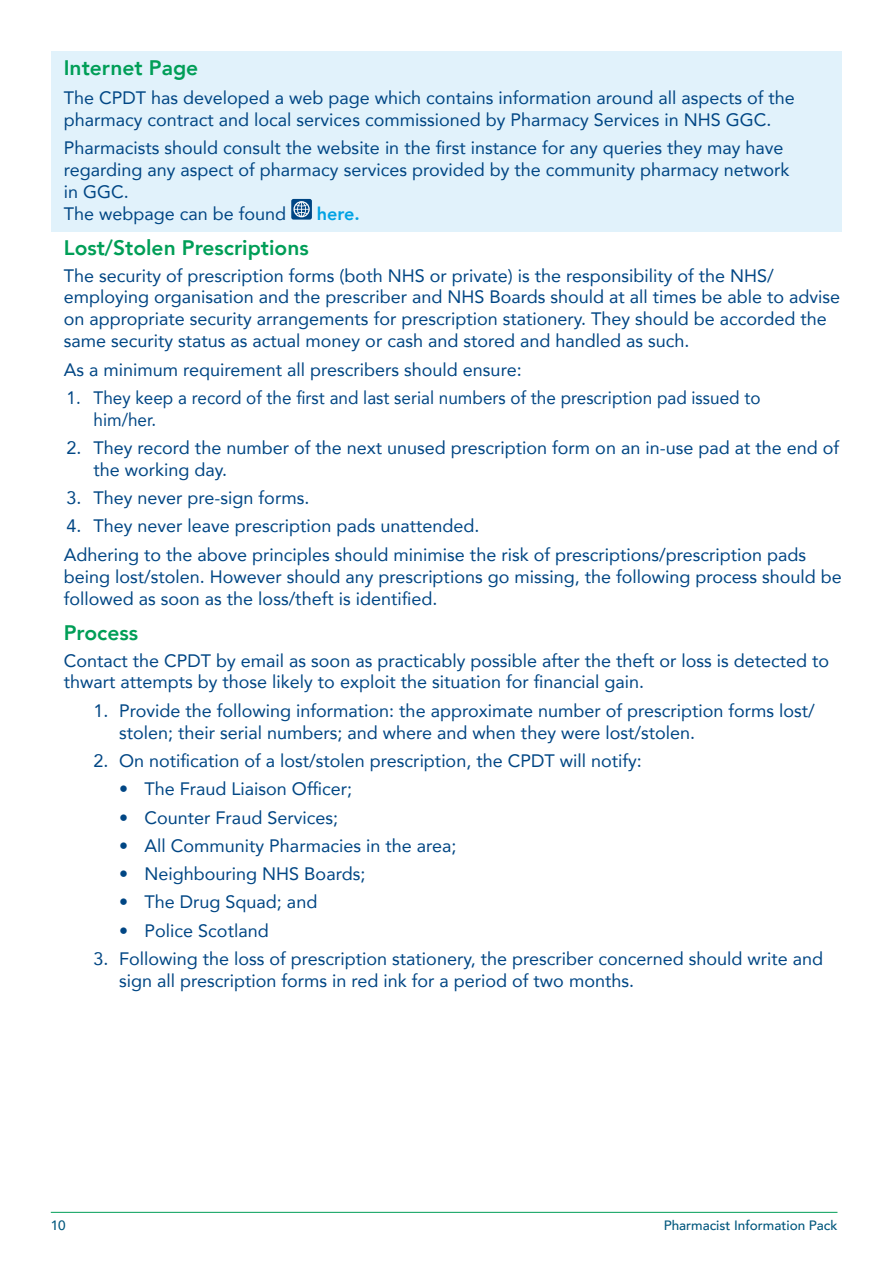
<style>
.page{position:relative;width:893px;height:1263px;background:#fff}
.page>*{position:absolute;margin:0;border:0;box-sizing:border-box;transform-origin:0 0}
.t1{font:800 21px "Avenir";color:#009e57}
.t2{font:18px/21.9px "Avenir";color:#004684}
.t3{font:18px/21.9px "Avenir";color:#004684;scale:.95 1}
.t4{font:800 18px "Avenir";color:#00a2e4}
.t5{font:500 13.5px "Avenir";color:#00577d}
</style>
<div class="page">
<hr style="left:51px;top:1212px;width:786px;height:1px;background:#009e57">
<div style="left:51px;top:51px;width:791px;height:181px;background:#e1f2fb"></div>
<svg style="left:291px;top:199px;width:21px;height:21px"></svg>
<p class="t1" style="left:64px;top:52px;width:136px">Internet Page</p>
<p class="t2" style="left:64px;top:86px;width:733px">The CPDT has developed a web page which contains information around all aspects of the pharmacy contract and local services commissioned by Pharmacy Services in NHS GGC.</p>
<p class="t2" style="left:64px;top:136px;width:727px">Pharmacists should consult the website in the first instance for any queries they may have regarding any aspect of pharmacy services provided by the community pharmacy network in GGC.<br>The webpage can be found</p>
<p class="t4" style="left:317px;top:199px;width:45px">here.</p>
<p class="t1" style="left:64px;top:232px;width:247px">Lost/Stolen Prescriptions</p>
<p class="t2" style="left:64px;top:264px;width:778px">The security of prescription forms (both NHS or private) is the responsibility of the NHS/ employing organisation and the prescriber and NHS Boards should at all times be able to advise on appropriate security arrangements for prescription stationery. They should be accorded the same security status as actual money or cash and stored and handled as such.</p>
<p class="t2" style="left:64px;top:358px;width:459px">As a minimum requirement all prescribers should ensure:</p>
<p class="t3" style="left:94px;top:386px;width:704px;text-indent:-27px">1. They keep a record of the first and last serial numbers of the prescription pad issued to him/her.</p>
<p class="t2" style="left:94px;top:436px;width:747px;text-indent:-27px">2. They record the number of the next unused prescription form on an in-use pad at the end of the working day.</p>
<p class="t2" style="left:67px;top:486px;width:244px">3. They never pre-sign forms.</p>
<p class="t2" style="left:64px;top:511px;width:744px;line-height:28.3px">4. They never leave prescription pads unattended.<br>Adhering to the above principles should minimise the risk of prescriptions/prescription pads</p>
<p class="t2" style="left:64px;top:565px;width:780px">being lost/stolen. However should any prescriptions go missing, the following process should be followed as soon as the loss/theft is identified.</p>
<p class="t1" style="left:64px;top:617px;width:76px">Process</p>
<p class="t2" style="left:64px;top:649px;width:767px">Contact the CPDT by email as soon as practicably possible after the theft or loss is detected to thwart attempts by those likely to exploit the situation for financial gain.</p>
<p class="t2" style="left:119px;top:699px;width:697px;text-indent:-26px">1. Provide the following information: the approximate number of prescription forms lost/ stolen; their serial numbers; and where and when they were lost/stolen.</p>
<p class="t2" style="left:94px;top:749px;width:550px">2. On notification of a lost/stolen prescription, the CPDT will notify:</p>
<p class="t2" style="left:119px;top:777px;width:234px">• The Fraud Liaison Officer;</p>
<p class="t2" style="left:119px;top:806px;width:220px">• Counter Fraud Services;</p>
<p class="t2" style="left:119px;top:834px;width:339px">• All Community Pharmacies in the area;</p>
<p class="t2" style="left:119px;top:862px;width:248px">• Neighbouring NHS Boards;</p>
<p class="t2" style="left:119px;top:891px;width:200px">• The Drug Squad; and</p>
<p class="t2" style="left:119px;top:919px;width:151px">• Police Scotland</p>
<p class="t2" style="left:119px;top:947px;width:706px;text-indent:-26px">3. Following the loss of prescription stationery, the prescriber concerned should write and sign all prescription forms in red ink for a period of two months.</p>
<p class="t5" style="left:51px;top:1214px;width:17px">10</p>
<p class="t5" style="left:664px;top:1214px;width:175px">Pharmacist Information Pack</p>
</div>
